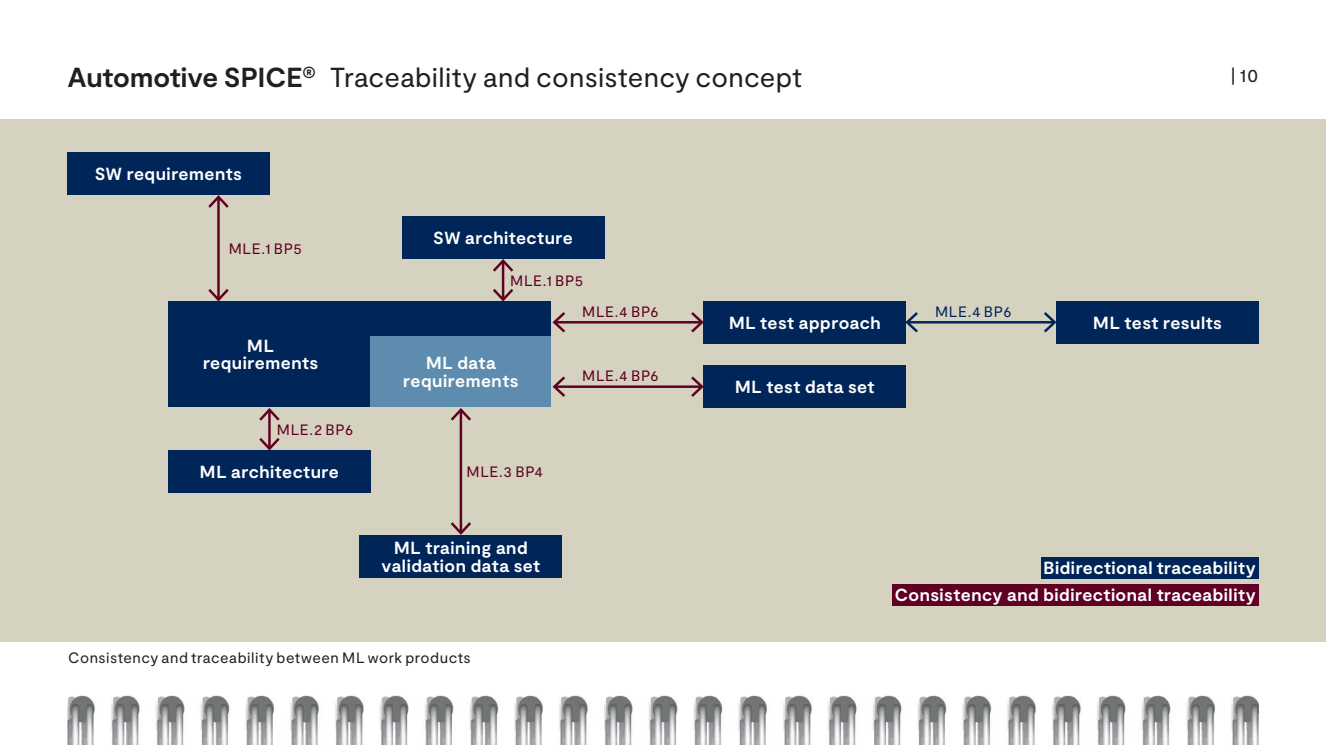
<style>
.page{position:relative;width:1326px;height:745px;background:#fff}
.page>*{position:absolute;margin:0;border:0;box-sizing:border-box;transform-origin:0 0}
.t1{font:27.5px "Moderat";letter-spacing:.01em;color:#231f20}
.t2{font:18.75px "Moderat";color:#231f20}
.t3{font:700 17.5px/17.8px "Moderat";letter-spacing:.03em;color:#fff;text-align:center}
.t4{font:15px "Moderat";letter-spacing:.04em;color:#600023}
.t5{font:15px "Moderat";letter-spacing:.035em;color:#231f20}
.t6{font:15px "Moderat";letter-spacing:.04em;color:#002659}
.s1{font-weight:700}
</style>
<div class="page">
<div style="left:0;top:119px;width:1325px;height:522px;background:#d5d2c0"></div>
<div style="left:1040px;top:556px;width:218px;height:22px;background:#002659"></div>
<div style="left:891px;top:584px;width:367px;height:21px;background:#600023"></div>
<hr style="left:217px;top:197px;width:3px;height:102px;background:#600023">
<svg style="left:208px;top:195px;width:21px;height:15px"></svg>
<svg style="left:208px;top:286px;width:21px;height:15px"></svg>
<hr style="left:268px;top:409px;width:3px;height:39px;background:#600023">
<svg style="left:257px;top:406px;width:25px;height:17px"></svg>
<svg style="left:259px;top:435px;width:21px;height:15px"></svg>
<hr style="left:459px;top:409px;width:3px;height:123px;background:#600023">
<svg style="left:448px;top:406px;width:25px;height:17px"></svg>
<svg style="left:450px;top:519px;width:21px;height:16px"></svg>
<hr style="left:502px;top:260px;width:2px;height:39px;background:#600023">
<svg style="left:493px;top:259px;width:21px;height:15px"></svg>
<svg style="left:493px;top:286px;width:21px;height:15px"></svg>
<hr style="left:554px;top:385px;width:148px;height:2px;background:#600023">
<svg style="left:552px;top:376px;width:16px;height:21px"></svg>
<svg style="left:688px;top:376px;width:15px;height:21px"></svg>
<hr style="left:554px;top:321px;width:148px;height:2px;background:#600023">
<svg style="left:552px;top:312px;width:16px;height:21px"></svg>
<svg style="left:688px;top:312px;width:15px;height:21px"></svg>
<hr style="left:907px;top:321px;width:147px;height:2px;background:#002659">
<svg style="left:905px;top:309px;width:15px;height:26px"></svg>
<svg style="left:1041px;top:312px;width:15px;height:21px"></svg>
<div style="left:67px;top:152px;width:202px;height:43px;background:#002659"></div>
<div style="left:402px;top:216px;width:202px;height:43px;background:#002659"></div>
<div style="left:1056px;top:301px;width:202px;height:43px;background:#002659"></div>
<div style="left:703px;top:301px;width:202px;height:43px;background:#002659"></div>
<div style="left:360px;top:535px;width:202px;height:43px;background:#002659"></div>
<div style="left:168px;top:450px;width:202px;height:43px;background:#002659"></div>
<div style="left:703px;top:365px;width:202px;height:42px;background:#002659"></div>
<div style="left:168px;top:301px;width:383px;height:105px;background:#002659"></div>
<div style="left:370px;top:336px;width:181px;height:70px;background:#5d8cae"></div>
<img style="left:67px;top:695px;width:1191px;height:49px">
<h1 class="t1" style="left:67px;top:61px;width:736px"><span class="s1">Automotive SPICE</span><sup>®</sup> Traceability and consistency concept</h1>
<p class="t2" style="left:1230px;top:64px;width:29px">| 10</p>
<p class="t3" style="left:95px;top:166px;width:149px">SW requirements</p>
<p class="t4" style="left:229px;top:239px;width:75px">MLE.1 BP5</p>
<p class="t3" style="left:203px;top:337px;width:117px">ML requirements</p>
<p class="t4" style="left:277px;top:420px;width:78px">MLE.2 BP6</p>
<p class="t3" style="left:200px;top:463px;width:140px">ML architecture</p>
<p class="t3" style="left:433px;top:229px;width:141px">SW architecture</p>
<p class="t4" style="left:510px;top:271px;width:75px">MLE.1 BP5</p>
<p class="t3" style="left:403px;top:354px;width:117px">ML data requirements</p>
<p class="t4" style="left:466px;top:463px;width:78px">MLE.3 BP4</p>
<p class="t3" style="left:381px;top:539px;width:160px">ML training and validation data set</p>
<p class="t4" style="left:582px;top:302px;width:78px">MLE.4 BP6</p>
<p class="t6" style="left:934px;top:302px;width:78px">MLE.4 BP6</p>
<p class="t3" style="left:729px;top:314px;width:153px">ML test approach</p>
<p class="t3" style="left:1093px;top:314px;width:130px">ML test results</p>
<p class="t4" style="left:582px;top:367px;width:78px">MLE.4 BP6</p>
<p class="t3" style="left:735px;top:378px;width:141px">ML test data set</p>
<p class="t3" style="left:894px;top:554px;width:362px;line-height:27.5px;text-align:right">Bidirectional traceability<br>Consistency and bidirectional traceability</p>
<p class="t5" style="left:68px;top:649px;width:404px">Consistency and traceability between ML work products</p>
</div>
